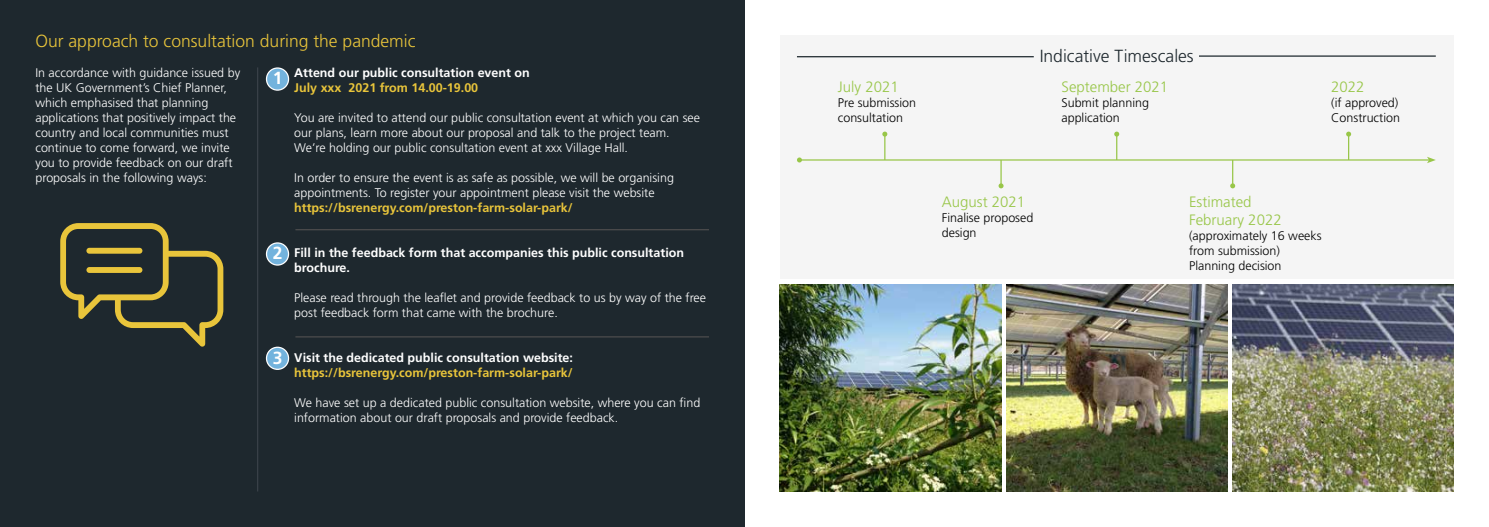
<style>
.page{position:relative;width:1489px;height:527px;background:#fff}
.page>*{position:absolute;margin:0;border:0;box-sizing:border-box;transform-origin:0 0}
.t1{font:300 17.5px "Frutiger";color:#e9c53b}
.t2{font:300 17.5px "Frutiger";color:#1e282e}
.t3{font:700 17.5px "Frutiger";color:#fff}
.t4{font:300 15px/18px "Frutiger";color:#98c648}
.t5{font:300 12.5px/15px "Frutiger";color:#fff}
.t6{font:300 12.5px/15px "Frutiger";color:#000}
.t7{font:700 12.5px/15px "Frutiger";color:#fff}
.t8{font:700 12.5px "Frutiger";color:#e9c53b}
</style>
<div class="page">
<div style="left:0;top:0;width:744px;height:526px;background:#1e282e"></div>
<hr style="left:257px;top:67px;width:1px;height:424px;background:#394148">
<div style="left:780px;top:35px;width:673px;height:244px;background:#f5f5f5"></div>
<hr style="left:797px;top:56px;width:236px;height:1px;background:#1e282e">
<hr style="left:799px;top:159px;width:629px;height:1px;background:#98c648">
<svg style="left:797px;top:157px;width:5px;height:5px"></svg>
<svg style="left:1426px;top:157px;width:9px;height:6px"></svg>
<hr style="left:1231px;top:160px;width:2px;height:26px;background:#98c648">
<svg style="left:1230px;top:183px;width:5px;height:5px"></svg>
<svg style="left:882px;top:131px;width:5px;height:29px"></svg>
<svg style="left:1114px;top:131px;width:5px;height:29px"></svg>
<hr style="left:1347px;top:134px;width:2px;height:26px;background:#98c648">
<svg style="left:1346px;top:131px;width:4px;height:5px"></svg>
<svg style="left:998px;top:160px;width:5px;height:28px"></svg>
<img style="left:780px;top:284px;width:221px;height:207px">
<hr style="left:1198px;top:55px;width:237px;height:2px;background:#1e282e">
<img style="left:1006px;top:284px;width:221px;height:207px">
<img style="left:1232px;top:284px;width:221px;height:207px">
<div style="left:266px;top:243px;width:22px;height:22px;background:#73b3dd;border-radius:50%"></div>
<div style="left:266px;top:242px;width:23px;height:23px;border:1px solid #fff;border-radius:50%"></div>
<div style="left:266px;top:68px;width:22px;height:22px;background:#73b3dd;border-radius:50%"></div>
<div style="left:266px;top:67px;width:23px;height:24px;border:1px solid #fff;border-radius:50%"></div>
<div style="left:266px;top:347px;width:22px;height:22px;background:#73b3dd;border-radius:50%"></div>
<div style="left:266px;top:346px;width:23px;height:23px;border:1px solid #fff;border-radius:50%"></div>
<hr style="left:295px;top:229px;width:414px;height:1px;background:#4d4d4d">
<hr style="left:295px;top:336px;width:414px;height:1px;background:#4d4d4d">
<svg style="left:60px;top:223px;width:163px;height:123px"></svg>
<h1 class="t1" style="left:35px;top:31px;width:381px">Our approach to consultation during the pandemic</h1>
<p class="t5" style="left:35px;top:65px;width:206px">In accordance with guidance issued by the UK Government’s Chief Planner, which emphasised that planning applications that positively impact the country and local communities must continue to come forward, we invite you to provide feedback on our draft proposals in the following ways:</p>
<p class="t7" style="left:294px;top:65px;width:237px">Attend our public consultation event on</p>
<p class="t8" style="left:294px;top:80px;width:185px">July xxx 2021 from 14.00-19.00</p>
<p class="t5" style="left:294px;top:110px;width:407px">You are invited to attend our public consultation event at which you can see our plans, learn more about our proposal and talk to the project team.<br>We’re holding our public consultation event at xxx Village Hall.</p>
<p class="t5" style="left:294px;top:170px;width:381px">In order to ensure the event is as safe as possible, we will be organising appointments. To register your appointment please visit the website</p>
<p class="t8" style="left:294px;top:200px;width:280px">https://bsrenergy.com/preston-farm-solar-park/</p>
<p class="t7" style="left:294px;top:245px;width:391px">Fill in the feedback form that accompanies this public consultation brochure.</p>
<p class="t5" style="left:294px;top:290px;width:413px">Please read through the leaflet and provide feedback to us by way of the free post feedback form that came with the brochure.</p>
<p class="t7" style="left:294px;top:350px;width:280px">Visit the dedicated public consultation website:</p>
<p class="t8" style="left:294px;top:365px;width:280px">https://bsrenergy.com/preston-farm-solar-park/</p>
<p class="t5" style="left:294px;top:395px;width:407px">We have set up a dedicated public consultation website, where you can find information about our draft proposals and provide feedback.</p>
<h1 class="t3" style="left:273px;top:68px;width:11px">1</h1>
<h1 class="t3" style="left:273px;top:243px;width:11px">2</h1>
<h1 class="t3" style="left:273px;top:347px;width:11px">3</h1>
<p class="t4" style="left:837px;top:78px;width:62px">July 2021</p>
<p class="t6" style="left:837px;top:95px;width:80px">Pre submission consultation</p>
<h1 class="t2" style="left:1039px;top:46px;width:155px">Indicative Timescales</h1>
<p class="t4" style="left:1061px;top:78px;width:108px">September 2021</p>
<p class="t6" style="left:1061px;top:95px;width:89px">Submit planning application</p>
<p class="t4" style="left:1331px;top:78px;width:35px">2022</p>
<p class="t6" style="left:1331px;top:95px;width:70px">(if approved)<br>Construction</p>
<p class="t4" style="left:941px;top:193px;width:85px">August 2021</p>
<p class="t6" style="left:941px;top:210px;width:93px">Finalise proposed design</p>
<p class="t4" style="left:1188px;top:193px;width:94px">Estimated<br>February 2022</p>
<p class="t6" style="left:1188px;top:228px;width:134px">(approximately 16 weeks from submission)<br>Planning decision</p>
</div>
